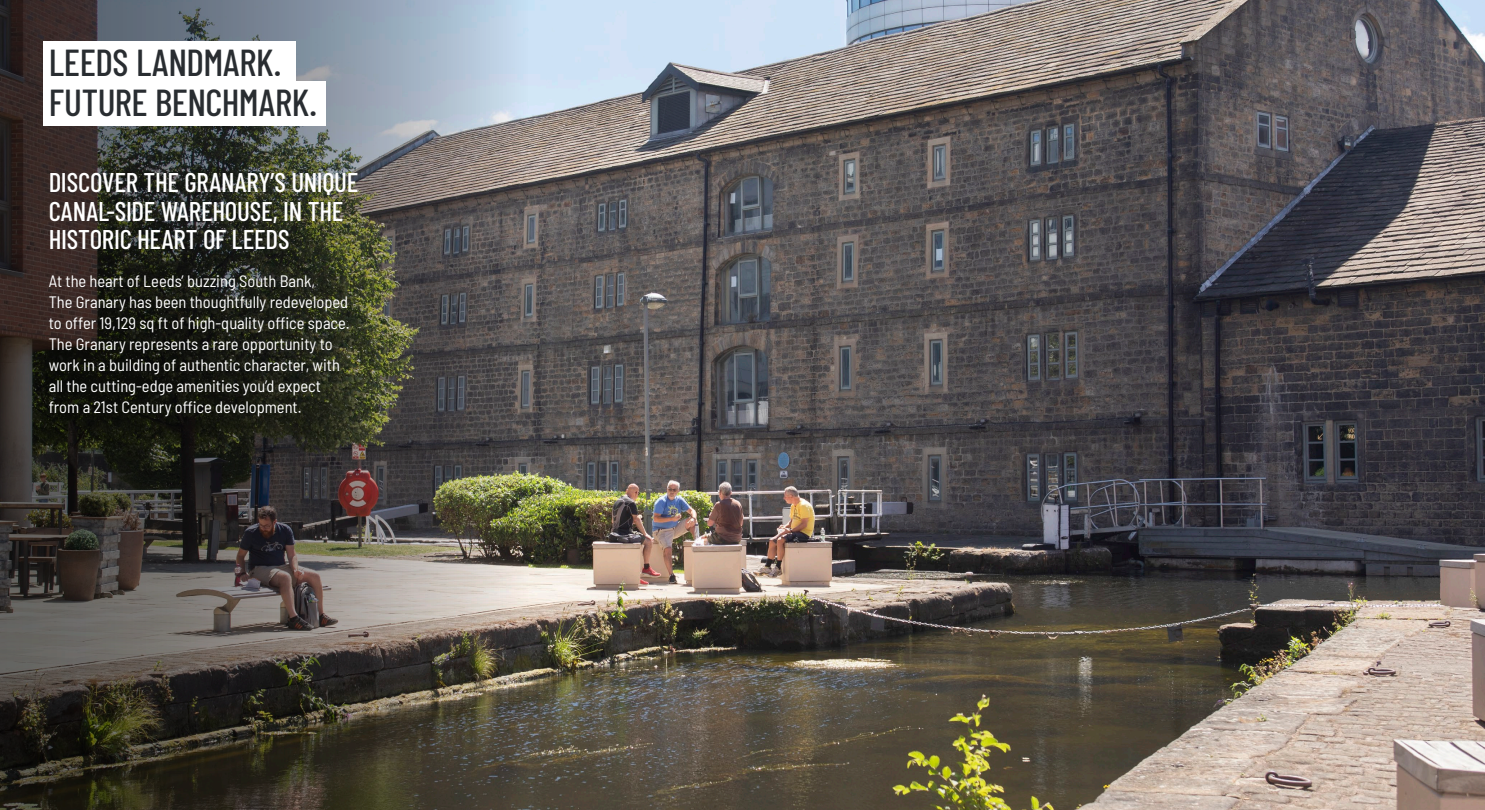
<style>
.page{position:relative;width:1485px;height:810px;background:#fff}
.page>*{position:absolute;margin:0;border:0;box-sizing:border-box;transform-origin:0 0}
.t1{font:500 37.5px/40.5px "Barlow Condensed";letter-spacing:-.01em;color:#292d31}
.t2{font:500 27px/28.5px "Barlow Condensed";letter-spacing:-.01em;color:#fff}
.t3{font:semi-condensed 16.5px/21px "Barlow";color:#fff}
</style>
<div class="page">
<img style="left:530px;top:0;width:955px;height:810px">
<img style="left:0;top:0;width:530px;height:810px">
<div style="left:43px;top:41px;width:253px;height:45px;background:#fff"></div>
<div style="left:43px;top:81px;width:283px;height:45px;background:#fff"></div>
<h1 class="t1" style="left:49px;top:39px;width:270px">LEEDS LANDMARK.<br>FUTURE BENCHMARK.</h1>
<h2 class="t2" style="left:49px;top:166px;width:311px">DISCOVER THE GRANARY’S UNIQUE<br>CANAL-SIDE WAREHOUSE, IN THE<br>HISTORIC HEART OF LEEDS</h2>
<p class="t3" style="left:49px;top:269px;width:302px">At the heart of Leeds’ buzzing South Bank,<br>The Granary has been thoughtfully redeveloped to offer 19,129 sq ft of high-quality office space.<br>The Granary represents a rare opportunity to work in a building of authentic character, with all the cutting-edge amenities you’d expect from a 21st Century office development.</p>
</div>
